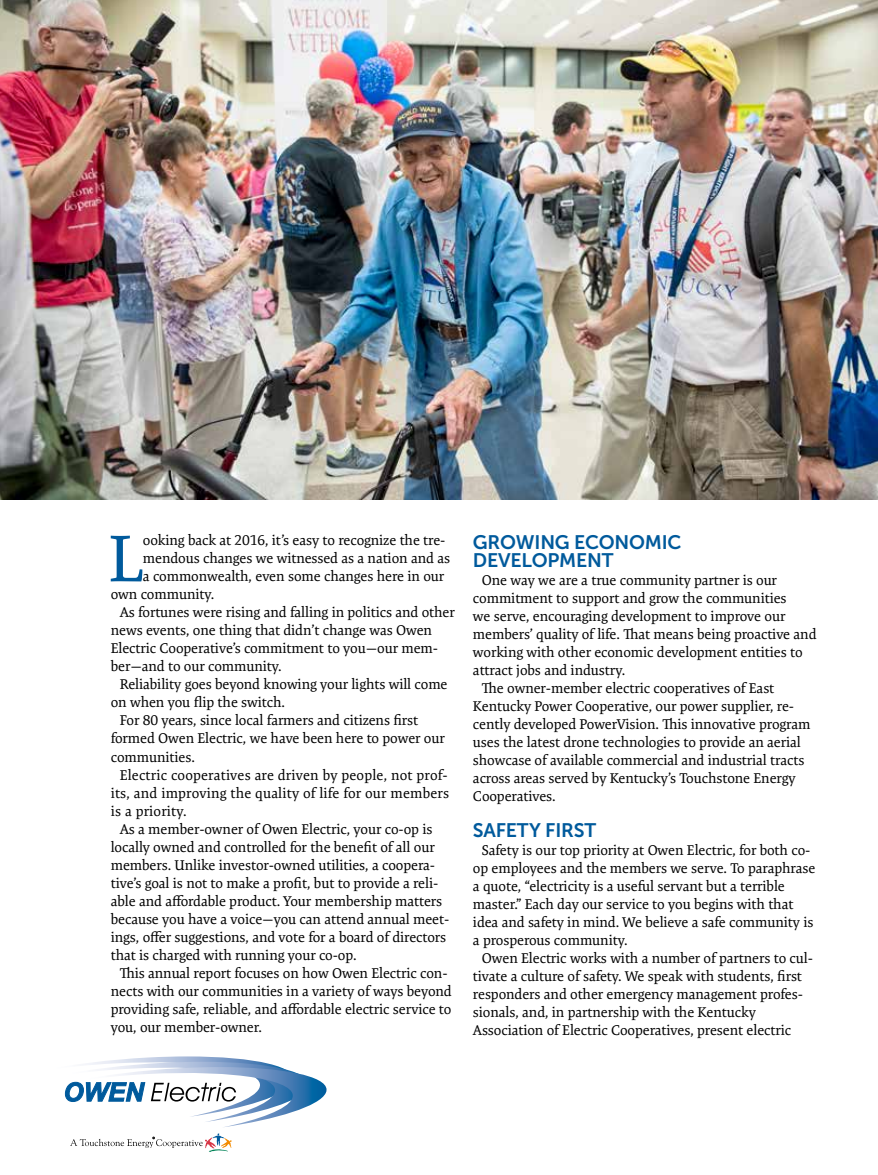
<style>
.page{position:relative;width:878px;height:1175px;background:#fff}
.page>*{position:absolute;margin:0;border:0;box-sizing:border-box;transform-origin:0 0}
.t1{font:66.75px "Expo Serif Pro";color:#005a9c}
.t2{font:19.5px/18px "Museo Sans 700";letter-spacing:-.01em;color:#005a9c}
.t3{font:14.25px/18px "Expo Serif Pro";letter-spacing:-.01em;color:#000}
.t4{font:14.25px "Expo Serif Pro";letter-spacing:.01em;color:#000}
</style>
<div class="page">
<img style="left:0;top:0;width:878px;height:500px">
<svg style="left:877px;top:459px;width:1px;height:41px"></svg>
<svg style="left:877px;top:230px;width:1px;height:55px"></svg>
<svg style="left:877px;top:0;width:1px;height:55px"></svg>
<svg style="left:64px;top:1056px;width:262px;height:71px"></svg>
<svg style="left:70px;top:1133px;width:162px;height:19px"></svg>
<h1 class="t1" style="left:108px;top:519px;width:37px">L</h1>
<p class="t3" style="left:143px;top:531px;width:304px">ooking back at 2016, it’s easy to recognize the tre-</p>
<p class="t3" style="left:143px;top:549px;width:309px">mendous changes we witnessed as a nation and as</p>
<p class="t3" style="left:143px;top:567px;width:303px">a commonwealth, even some changes here in our</p>
<p class="t3" style="left:111px;top:585px;width:105px">own community.</p>
<p class="t3" style="left:120px;top:603px;width:336px">As fortunes were rising and falling in politics and other</p>
<p class="t3" style="left:111px;top:621px;width:323px">news events, one thing that didn’t change was Owen</p>
<p class="t3" style="left:111px;top:639px;width:329px">Electric Cooperative’s commitment to you—our mem-</p>
<p class="t3" style="left:111px;top:657px;width:172px">ber—and to our community.</p>
<p class="t3" style="left:120px;top:675px;width:329px">Reliability goes beyond knowing your lights will come</p>
<p class="t3" style="left:111px;top:693px;width:176px">on when you flip the switch.</p>
<p class="t3" style="left:120px;top:711px;width:300px">For 80 years, since local farmers and citizens first</p>
<p class="t3" style="left:111px;top:729px;width:335px">formed Owen Electric, we have been here to power our</p>
<p class="t3" style="left:111px;top:747px;width:86px">communities.</p>
<p class="t4" style="left:120px;top:766px;width:330px">Electric cooperatives are driven by people, not prof-</p>
<p class="t4" style="left:111px;top:784px;width:340px">its, and improving the quality of life for our members</p>
<p class="t4" style="left:111px;top:802px;width:77px">is a priority.</p>
<p class="t3" style="left:120px;top:819px;width:314px">As a member-owner of Owen Electric, your co-op is</p>
<p class="t3" style="left:111px;top:837px;width:325px">locally owned and controlled for the benefit of all our</p>
<p class="t3" style="left:111px;top:855px;width:326px">members. Unlike investor-owned utilities, a coopera-</p>
<p class="t3" style="left:111px;top:873px;width:329px">tive’s goal is not to make a profit, but to provide a reli-</p>
<p class="t3" style="left:111px;top:891px;width:333px">able and affordable product. Your membership matters</p>
<p class="t3" style="left:111px;top:909px;width:340px">because you have a voice—you can attend annual meet-</p>
<p class="t3" style="left:111px;top:927px;width:337px">ings, offer suggestions, and vote for a board of directors</p>
<p class="t3" style="left:111px;top:945px;width:247px">that is charged with running your co-op.</p>
<p class="t3" style="left:120px;top:963px;width:329px">This annual report focuses on how Owen Electric con-</p>
<p class="t3" style="left:111px;top:981px;width:342px">nects with our communities in a variety of ways beyond</p>
<p class="t3" style="left:111px;top:999px;width:342px">providing safe, reliable, and affordable electric service to</p>
<p class="t3" style="left:111px;top:1017px;width:153px">you, our member-owner.</p>
<h2 class="t2" style="left:473px;top:533px;width:210px">GROWING ECONOMIC<br>DEVELOPMENT</h2>
<p class="t3" style="left:482px;top:571px;width:297px">One way we are a true community partner is our</p>
<p class="t3" style="left:473px;top:589px;width:315px">commitment to support and grow the communities</p>
<p class="t3" style="left:473px;top:607px;width:314px">we serve, encouraging development to improve our</p>
<p class="t3" style="left:473px;top:625px;width:345px">members’ quality of life. That means being proactive and</p>
<p class="t3" style="left:473px;top:643px;width:331px">working with other economic development entities to</p>
<p class="t3" style="left:473px;top:661px;width:154px">attract jobs and industry.</p>
<p class="t3" style="left:482px;top:679px;width:294px">The owner-member electric cooperatives of East</p>
<p class="t3" style="left:473px;top:697px;width:322px">Kentucky Power Cooperative, our power supplier, re-</p>
<p class="t3" style="left:473px;top:715px;width:339px">cently developed PowerVision. This innovative program</p>
<p class="t3" style="left:473px;top:733px;width:329px">uses the latest drone technologies to provide an aerial</p>
<p class="t3" style="left:473px;top:751px;width:333px">showcase of available commercial and industrial tracts</p>
<p class="t3" style="left:473px;top:769px;width:324px">across areas served by Kentucky’s Touchstone Energy</p>
<p class="t3" style="left:473px;top:787px;width:84px">Cooperatives.</p>
<h2 class="t2" style="left:473px;top:821px;width:125px">SAFETY FIRST</h2>
<p class="t3" style="left:473px;top:841px;width:344px;text-indent:9px">Safety is our top priority at Owen Electric, for both co&shy;op employees and the members we serve. To paraphrase a quote, “electricity is a useful servant but a terrible master.” Each day our service to you begins with that idea and safety in mind. We believe a safe community is a prosperous community.</p>
<p class="t3" style="left:473px;top:949px;width:341px;text-indent:9px">Owen Electric works with a number of partners to cul&shy;tivate a culture of safety. We speak with students, first responders and other emergency management profes&shy;sionals, and, in partnership with the Kentucky Association of Electric Cooperatives, present electric</p>
</div>
